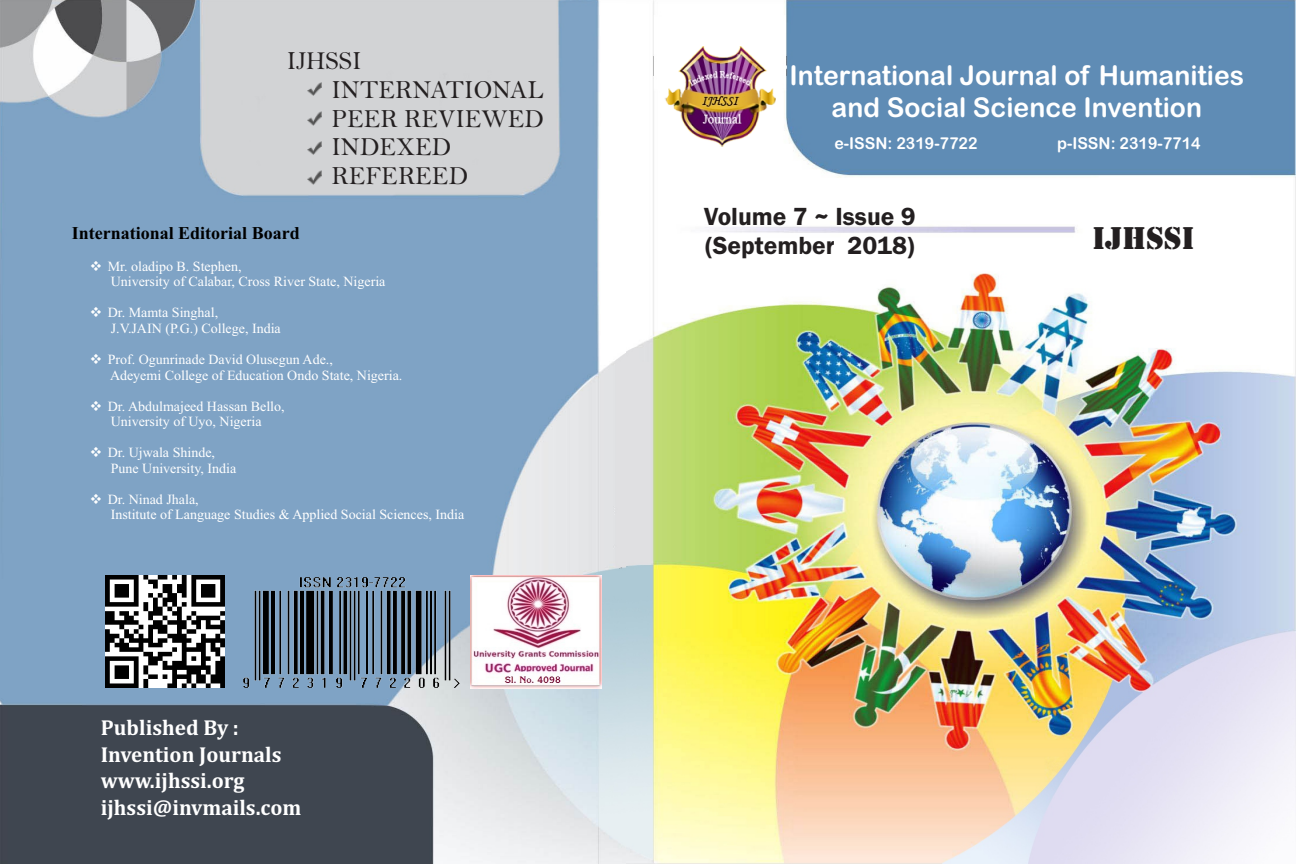
<style>
.page{position:relative;width:1296px;height:864px;background:#fff}
.page>*{position:absolute;margin:0;border:0;box-sizing:border-box;transform-origin:0 0}
.t1{font:32.8px "Stencil";color:#231f20}
.t2{font:27.3px/31.6px "Arial Rounded MT Bold";color:#fff;text-align:center}
.t3{font:26.2px/29px "Bell";color:#231f20}
.t4{font:600 25.7px/29.1px "Franklin Gothic";color:#231f20}
.t5{font:700 21.8px/27px "Cambria";color:#fff}
.t6{font:700 18px "Times New Roman";color:#000}
.t7{font:16.4px "Arial Rounded MT Bold";color:#fff}
.t8{font:14px/15.5px "Times New Roman";color:#fff}
</style>
<div class="page">
<img style="left:626px;top:0;width:670px;height:863px">
<img style="left:0;top:0;width:626px;height:864px">
<img style="left:307px;top:82px;width:14px;height:15px">
<img style="left:307px;top:111px;width:14px;height:15px">
<img style="left:307px;top:141px;width:14px;height:15px">
<img style="left:307px;top:170px;width:14px;height:15px">
<img style="left:664px;top:47px;width:112px;height:99px">
<img style="left:106px;top:575px;width:118px;height:112px">
<img style="left:241px;top:575px;width:220px;height:116px">
<img style="left:470px;top:576px;width:132px;height:113px">
<h3 class="t3" style="left:331px;top:49px;width:214px;text-indent:-45px">IJHSSI<br>INTERNATIONAL<br>PEER REVIEWED<br>INDEXED<br>REFEREED</h3>
<p class="t6" style="left:72px;top:227px;width:230px">International Editorial Board</p>
<p class="t8" style="left:111px;top:260px;width:276px;text-indent:-21px">❖ Mr. oladipo B. Stephen,<br>University of Calabar, Cross River State, Nigeria</p>
<p class="t8" style="left:111px;top:306px;width:172px;text-indent:-21px">❖ Dr. Mamta Singhal,<br>J.V.JAIN (P.G.) College, India</p>
<p class="t8" style="left:110px;top:353px;width:294px;text-indent:-20px">❖ Prof. Ogunrinade David Olusegun Ade.,<br>Adeyemi College of Education Ondo State, Nigeria.</p>
<p class="t8" style="left:90px;top:400px;width:196px;text-align:center">❖ Dr. Abdulmajeed Hassan Bello,<br>University of Uyo, Nigeria</p>
<p class="t8" style="left:111px;top:446px;width:127px;text-indent:-21px">❖ Dr. Ujwala Shinde,<br>Pune University, India</p>
<p class="t8" style="left:111px;top:493px;width:355px;text-indent:-21px">❖ Dr. Ninad Jhala,<br>Institute of Language Studies &amp; Applied Social Sciences, India</p>
<h3 class="t5" style="left:101px;top:715px;width:202px">Published By :<br>Invention Journals www.ijhssi.org ijhssi@invmails.com</h3>
<h2 class="t2" style="left:789px;top:62px;width:456px">International Journal of Humanities and Social Science Invention</h2>
<p class="t7" style="left:834px;top:137px;width:145px">e-ISSN: 2319-7722</p>
<p class="t7" style="left:1057px;top:137px;width:145px">p-ISSN: 2319-7714</p>
<h3 class="t4" style="left:704px;top:204px;width:213px">Volume 7 ~ Issue 9 (September 2018)</h3>
<h1 class="t1" style="left:1092px;top:218px;width:104px">IJHSSI</h1>
</div>
